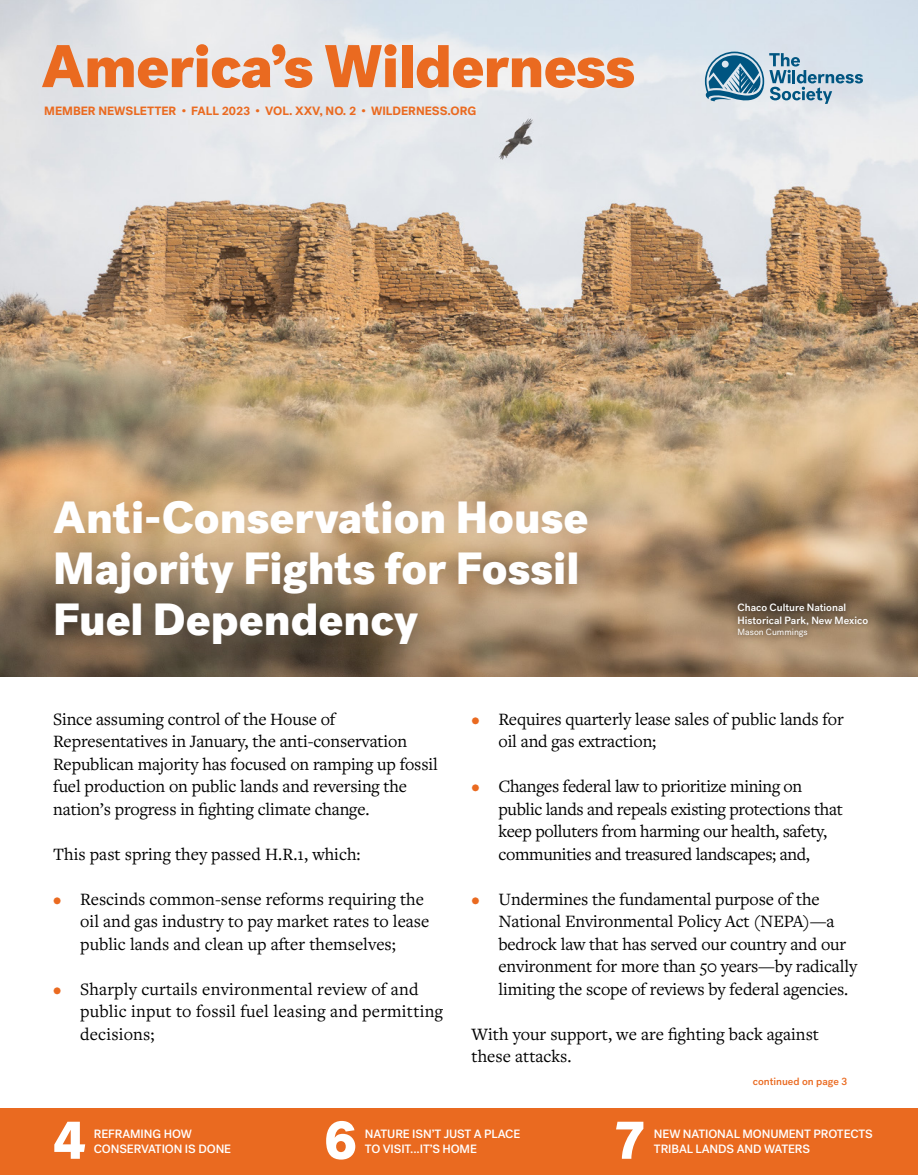
<style>
.page{position:relative;width:918px;height:1175px;background:#fff}
.page>*{position:absolute;margin:0;border:0;box-sizing:border-box;transform-origin:0 0}
.Opening_Story_Title{font:900 60px "Post Grotesk";letter-spacing:-.015em;color:#ea6a20}
.Opening_Story_Title-2{font:900 54px "Post Grotesk";color:#fff}
.Opening_Story_Title-3{font:900 45px/51px "Post Grotesk";color:#fff}
.t1{font:18px/22.5px "Freight Text Pro";letter-spacing:-.01em;color:#000}
.t2{font:18px/22.5px "Freight Text Pro";letter-spacing:.01em;color:#000}
.In_This_Issue_Text{font:500 12px/14.4px "Post Grotesk";letter-spacing:-.01em;color:#fff}
.Opening_Story_Title-4{font:700 12px "Post Grotesk";color:#ea6a20}
.Main_Text{font:500 10.5px/12.6px "Post Grotesk";color:#fff}
.Opening_Story_Title-5{font:500 10.5px "Post Grotesk";color:#ea6a20}
.Main_Text-2{font:9px "Post Grotesk";color:#fff}
.s1{color:#ea6a20}
</style>
<div class="page">
<img style="left:0;top:0;width:918px;height:676px">
<svg style="left:705px;top:52px;width:158px;height:52px;background:#94b4c8"></svg>
<div style="left:731px;top:596px;width:144px;height:47px;background:#000;opacity:.75"></div>
<div style="left:26px;top:472px;width:589px;height:200px;background:#000;opacity:.25"></div>
<div style="left:0;top:1108px;width:918px;height:66px;background:#ea6a20"></div>
<p class="Opening_Story_Title" style="left:41px;top:28px;width:596px">America’s Wilderness</p>
<p class="Opening_Story_Title-4" style="left:44px;top:103px;width:434px">MEMBER NEWSLETTER • FALL 2023 • VOL. XXV, NO. 2 • WILDERNESS.ORG</p>
<p class="Opening_Story_Title-3" style="left:53px;top:492px;width:537px">Anti-Conservation House<br>Majority Fights for Fossil<br>Fuel Dependency</p>
<p class="Main_Text" style="left:738px;top:601px;width:132px">Chaco Culture National<br>Historical Park, New Mexico</p>
<p class="Main_Text-2" style="left:738px;top:626px;width:72px">Mason Cummings</p>
<p class="t1" style="left:53px;top:707px;width:386px">Since assuming control of the House of Representatives in January, the anti-conservation Republican majority has focused on ramping up fossil fuel production on public lands and reversing the nation’s progress in fighting climate change.</p>
<p class="t1" style="left:53px;top:842px;width:309px">This past spring they passed H.R.1, which:</p>
<p class="t1" style="left:80px;top:887px;width:351px;text-indent:-27px"><span class="s1">•</span> Rescinds common-sense reforms requiring the oil and gas industry to pay market rates to lease public lands and clean up after themselves;</p>
<p class="t2" style="left:80px;top:977px;width:364px;text-indent:-27px"><span class="s1">•</span> Sharply curtails environmental review of and public input to fossil fuel leasing and permitting decisions;</p>
<p class="t1" style="left:499px;top:707px;width:347px;text-indent:-27px"><span class="s1">•</span> Requires quarterly lease sales of public lands for oil and gas extraction;</p>
<p class="t1" style="left:499px;top:774px;width:346px;text-indent:-27px"><span class="s1">•</span> Changes federal law to prioritize mining on public lands and repeals existing protections that keep polluters from harming our health, safety, communities and treasured landscapes; and,</p>
<p class="t1" style="left:499px;top:887px;width:360px;text-indent:-27px"><span class="s1">•</span> Undermines the fundamental purpose of the National Environmental Policy Act (NEPA)—a bedrock law that has served our country and our environment for more than 50 years—by radically limiting the scope of reviews by federal agencies.</p>
<p class="t1" style="left:472px;top:1022px;width:349px">With your support, we are fighting back against these attacks.</p>
<p class="Opening_Story_Title-5" style="left:753px;top:1074px;width:96px">continued on page 3</p>
<p class="Opening_Story_Title-2" style="left:324px;top:1105px;width:34px">6</p>
<p class="Opening_Story_Title-2" style="left:53px;top:1105px;width:34px">4</p>
<p class="In_This_Issue_Text" style="left:94px;top:1126px;width:139px">REFRAMING HOW<br>CONSERVATION IS DONE</p>
<p class="Opening_Story_Title-2" style="left:613px;top:1105px;width:34px">7</p>
<p class="In_This_Issue_Text" style="left:654px;top:1126px;width:220px">NEW NATIONAL MONUMENT PROTECTS</p>
<p class="In_This_Issue_Text" style="left:365px;top:1126px;width:157px">NATURE ISN’T JUST A PLACE<br>TO VISIT...IT’S HOME</p>
<p class="In_This_Issue_Text" style="left:654px;top:1141px;width:158px">TRIBAL LANDS AND WATERS</p>
</div>
